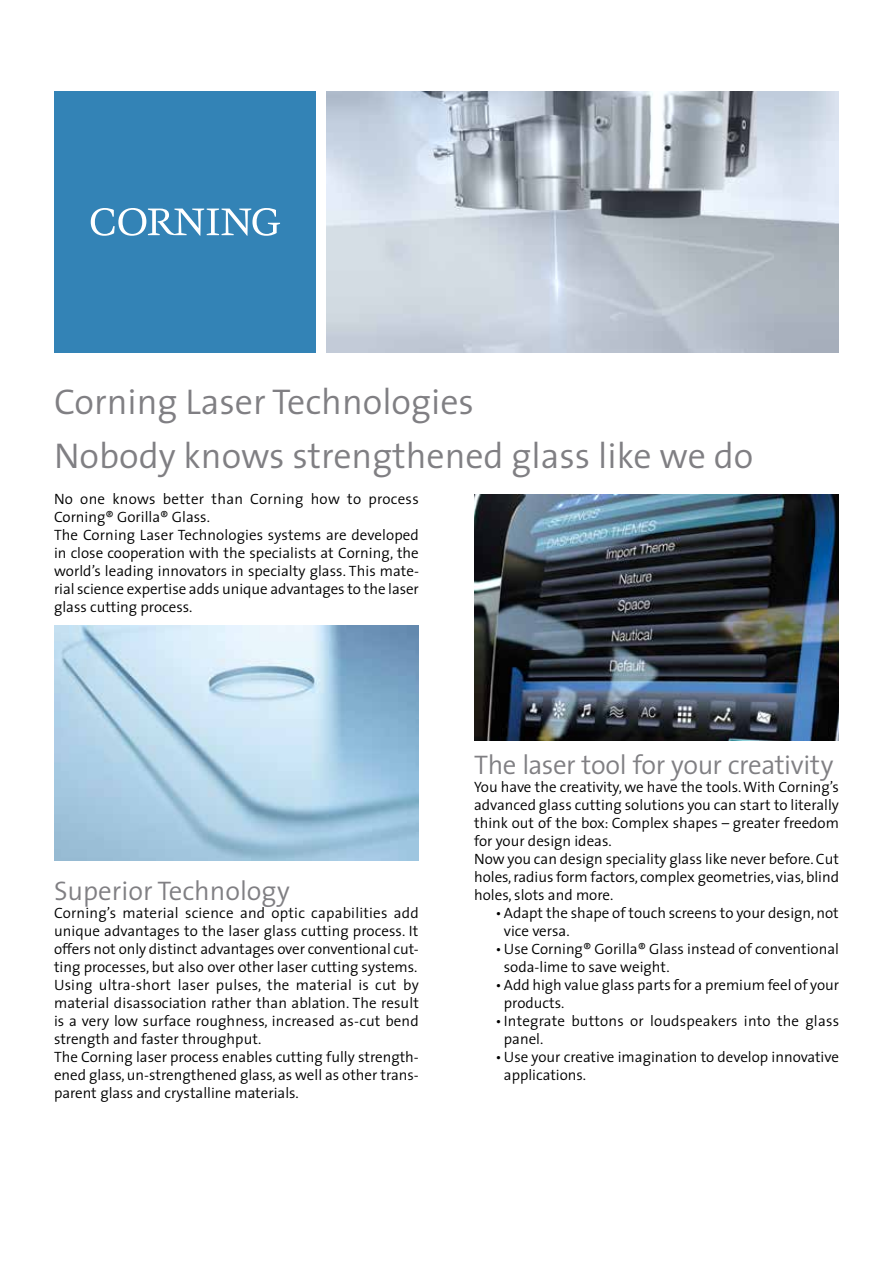
<style>
.page{position:relative;width:893px;height:1263px;background:#fff}
.page>*{position:absolute;margin:0;border:0;box-sizing:border-box;transform-origin:0 0}
.t1{font:300 36px/54px "The Sans";color:#807f83}
.t2{font:300 27px "The Sans";letter-spacing:-.01em;color:#807f83}
.t3{font:300 15px/18px "The Sans";color:#000}
</style>
<div class="page">
<div style="left:54px;top:91px;width:261px;height:262px;background:#3383b6"></div>
<svg style="left:91px;top:208px;width:189px;height:28px"></svg>
<img style="left:327px;top:91px;width:512px;height:262px">
<img style="left:54px;top:626px;width:365px;height:234px">
<img style="left:474px;top:495px;width:365px;height:245px">
<h1 class="t1" style="left:54px;top:374px;width:701px">Corning Laser Technologies<br>Nobody knows strengthened glass like we do</h1>
<p class="t3" style="left:54px;top:489px;width:367px">No one knows better than Corning how to process Corning® Gorilla® Glass.<br>The Corning Laser Technologies systems are developed in close cooperation with the specialists at Corning, the world’s leading innovators in specialty glass. This mate&shy;rial science expertise adds unique advantages to the laser glass cutting process.</p>
<h2 class="t2" style="left:54px;top:868px;width:237px">Superior Technology</h2>
<p class="t3" style="left:54px;top:903px;width:366px">Corning’s material science and optic capabilities add unique advantages to the laser glass cutting process. It offers not only distinct advantages over conventional cut&shy;ting processes, but also over other laser cutting systems.<br>Using ultra-short laser pulses, the material is cut by material disassociation rather than ablation. The result is a very low surface roughness, increased as-cut bend strength and faster throughput.<br>The Corning laser process enables cutting fully strength&shy;ened glass, un-strengthened glass, as well as other trans&shy;parent glass and crystalline materials.</p>
<h2 class="t2" style="left:474px;top:742px;width:361px">The laser tool for your creativity</h2>
<p class="t3" style="left:474px;top:777px;width:366px">You have the creativity, we have the tools. With Corning’s advanced glass cutting solutions you can start to literally think out of the box: Complex shapes – greater freedom for your design ideas.<br>Now you can design speciality glass like never before. Cut holes, radius form factors, complex geometries, vias, blind holes, slots and more.</p>
<p class="t3" style="left:504px;top:903px;width:336px;text-indent:-9px">• Adapt the shape of touch screens to your design, not vice versa.</p>
<p class="t3" style="left:504px;top:939px;width:337px;text-indent:-9px">• Use Corning® Gorilla® Glass instead of conventional soda-lime to save weight.</p>
<p class="t3" style="left:504px;top:975px;width:337px;text-indent:-9px">• Add high value glass parts for a premium feel of your products.</p>
<p class="t3" style="left:504px;top:1011px;width:337px;text-indent:-9px">• Integrate buttons or loudspeakers into the glass panel.</p>
<p class="t3" style="left:504px;top:1047px;width:337px;text-indent:-9px">• Use your creative imagination to develop innovative applications.</p>
</div>
